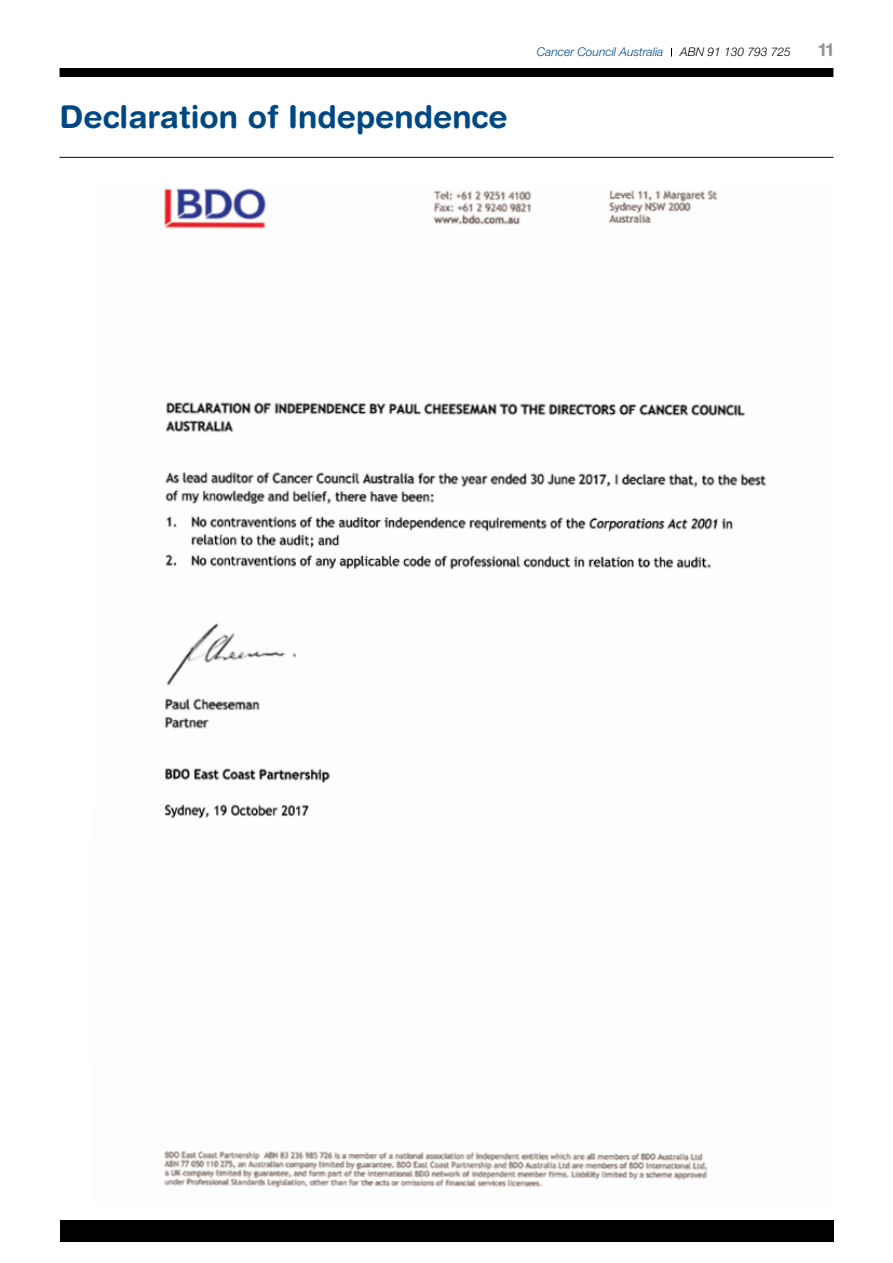
<style>
.page{position:relative;width:893px;height:1263px;background:#fff}
.page>*{position:absolute;margin:0;border:0;box-sizing:border-box;transform-origin:0 0}
.t1{font:700 31.5px "Helvetica Rounded";color:#004883}
.t2{font:700 18px "Helvetica Rounded";color:#939598}
.t3{font:italic 300 12px "Helvetica Neue";color:#004883}
.t4{font:italic 300 12px "Helvetica Neue";color:#000}
</style>
<div class="page">
<div style="left:60px;top:68px;width:773px;height:9px;background:#000"></div>
<hr style="left:60px;top:157px;width:773px;height:1px;background:#000">
<div style="left:60px;top:1220px;width:773px;height:22px;background:#000"></div>
<img style="left:164px;top:188px;width:603px;height:1000px">
<p class="t1" style="left:60px;top:98px;width:450px">Declaration of Independence</p>
<p class="t3" style="left:537px;top:45px;width:128px">Cancer Council Australia</p>
<p class="t4" style="left:680px;top:45px;width:112px">ABN 91 130 793 725</p>
<p class="t2" style="left:819px;top:39px;width:16px">11</p>
</div>
